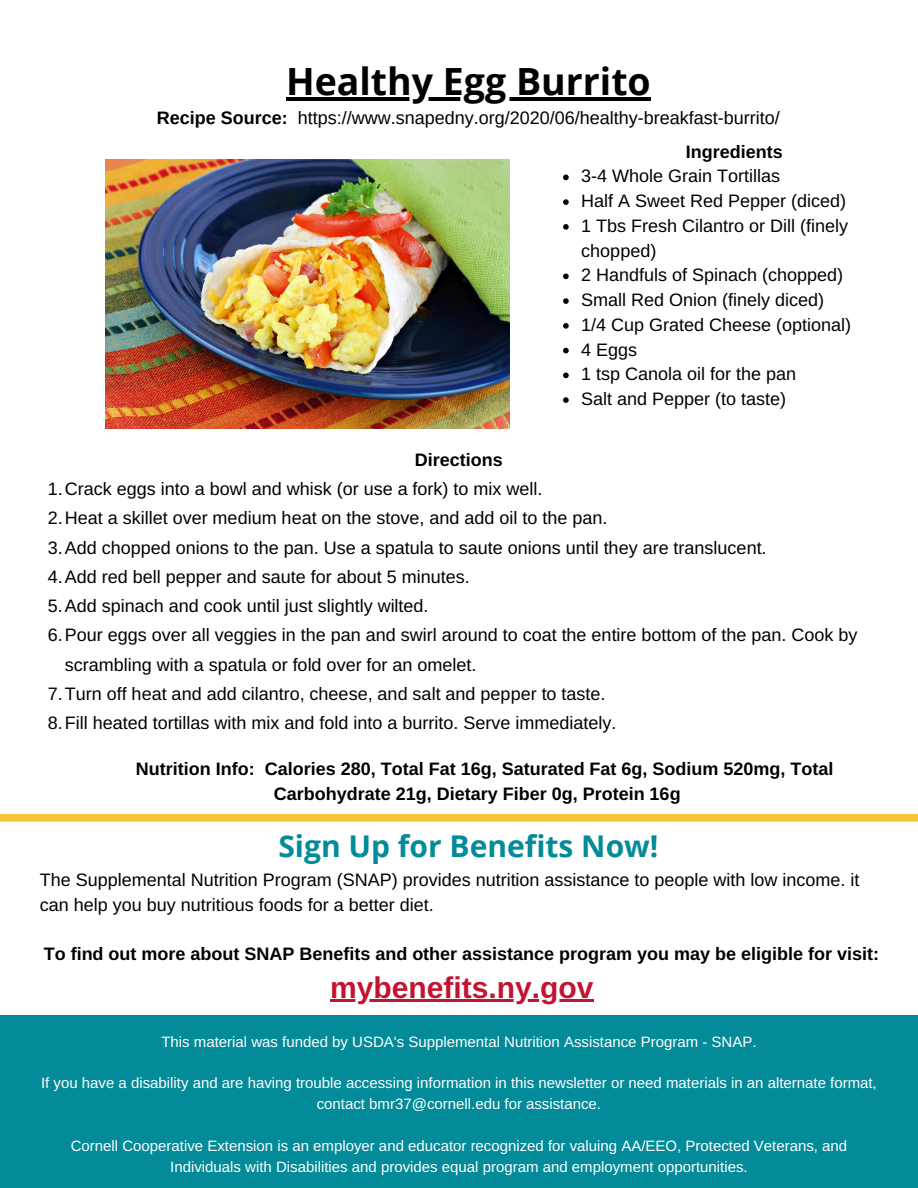
<style>
.page{position:relative;width:918px;height:1188px;background:#fff}
.page>*{position:absolute;margin:0;border:0;box-sizing:border-box;transform-origin:0 0}
.t1{font:700 37.5px "Open Sans";color:#000}
.t2{font:700 30px "Open Sans";color:#038b99}
.t3{font:700 30px "Arimo";color:#c31330}
.t4{font:18px/24.8px "Arimo";color:#000}
.t5{font:700 18px/24.8px "Arimo";color:#000}
.t6{font:18px "Arimo";color:#000}
.t7{font:15px/20.9px "Arimo";color:#fff;text-align:center}
.s1{font-weight:700}
</style>
<div class="page">
<div style="left:0;top:1015px;width:918px;height:173px;background:#038b99"></div>
<svg style="left:0;top:814px;width:918px;height:8px;background:#f4c73f"></svg>
<img style="left:105px;top:159px;width:404px;height:269px">
<hr style="left:286px;top:97px;width:365px;height:3px;background:#000">
<svg style="left:563px;top:175px;width:6px;height:5px"></svg>
<svg style="left:563px;top:199px;width:6px;height:6px"></svg>
<svg style="left:563px;top:224px;width:6px;height:6px"></svg>
<svg style="left:563px;top:274px;width:6px;height:5px"></svg>
<svg style="left:563px;top:298px;width:6px;height:6px"></svg>
<svg style="left:563px;top:323px;width:6px;height:6px"></svg>
<svg style="left:563px;top:348px;width:6px;height:5px"></svg>
<svg style="left:563px;top:373px;width:6px;height:5px"></svg>
<svg style="left:563px;top:397px;width:6px;height:6px"></svg>
<hr style="left:330px;top:1000px;width:263px;height:2px;background:#c31330">
<h1 class="t1" style="left:286px;top:55px;width:366px">Healthy Egg Burrito</h1>
<p class="t6" style="left:157px;top:108px;width:624px"><span class="s1">Recipe Source:</span> https://www.snapedny.org/2020/06/healthy-breakfast-burrito/</p>
<p class="t5" style="left:686px;top:139px;width:98px">Ingredients</p>
<p class="t5" style="left:415px;top:447px;width:89px">Directions</p>
<p class="t4" style="left:581px;top:164px;width:271px">3-4 Whole Grain Tortillas<br>Half A Sweet Red Pepper (diced)<br>1 Tbs Fresh Cilantro or Dill (finely chopped)<br>2 Handfuls of Spinach (chopped)<br>Small Red Onion (finely diced)<br>1/4 Cup Grated Cheese (optional)<br>4 Eggs<br>1 tsp Canola oil for the pan<br>Salt and Pepper (to taste)</p>
<p class="t4" style="left:48px;top:476px;width:496px">1.Crack eggs into a bowl and whisk (or use a fork) to mix well.</p>
<p class="t4" style="left:48px;top:506px;width:561px">2.Heat a skillet over medium heat on the stove, and add oil to the pan.</p>
<p class="t4" style="left:48px;top:535px;width:720px">3.Add chopped onions to the pan. Use a spatula to saute onions until they are translucent.</p>
<p class="t4" style="left:48px;top:564px;width:423px">4.Add red bell pepper and saute for about 5 minutes.</p>
<p class="t4" style="left:48px;top:593px;width:382px">5.Add spinach and cook until just slightly wilted.</p>
<p class="t4" style="left:48px;top:623px;width:811px">6.Pour eggs over all veggies in the pan and swirl around to coat the entire bottom of the pan. Cook by</p>
<p class="t4" style="left:65px;top:652px;width:413px">scrambling with a spatula or fold over for an omelet.</p>
<p class="t4" style="left:48px;top:681px;width:559px">7.Turn off heat and add cilantro, cheese, and salt and pepper to taste.</p>
<p class="t4" style="left:48px;top:710px;width:570px">8.Fill heated tortillas with mix and fold into a burrito. Serve immediately.</p>
<p class="t5" style="left:274px;top:756px;width:561px;text-indent:-138px">Nutrition Info: Calories 280, Total Fat 16g, Saturated Fat 6g, Sodium 520mg, Total<br>Carbohydrate 21g, Dietary Fiber 0g, Protein 16g</p>
<h2 class="t2" style="left:278px;top:825px;width:382px">Sign Up for Benefits Now!</h2>
<p class="t4" style="left:40px;top:868px;width:821px">The Supplemental Nutrition Program (SNAP) provides nutrition assistance to people with low income. it can help you buy nutritious foods for a better diet.</p>
<p class="t5" style="left:44px;top:942px;width:837px">To find out more about SNAP Benefits and other assistance program you may be eligible for visit:</p>
<h2 class="t3" style="left:330px;top:970px;width:265px">mybenefits.ny.gov</h2>
<p class="t7" style="left:161px;top:1031px;width:597px">This material was funded by USDA's Supplemental Nutrition Assistance Program - SNAP.</p>
<p class="t7" style="left:41px;top:1073px;width:837px">If you have a disability and are having trouble accessing information in this newsletter or need materials in an alternate format, contact bmr37@cornell.edu for assistance.</p>
<p class="t7" style="left:71px;top:1135px;width:778px">Cornell Cooperative Extension is an employer and educator recognized for valuing AA/EEO, Protected Veterans, and<br>Individuals with Disabilities and provides equal program and employment opportunities.</p>
</div>
